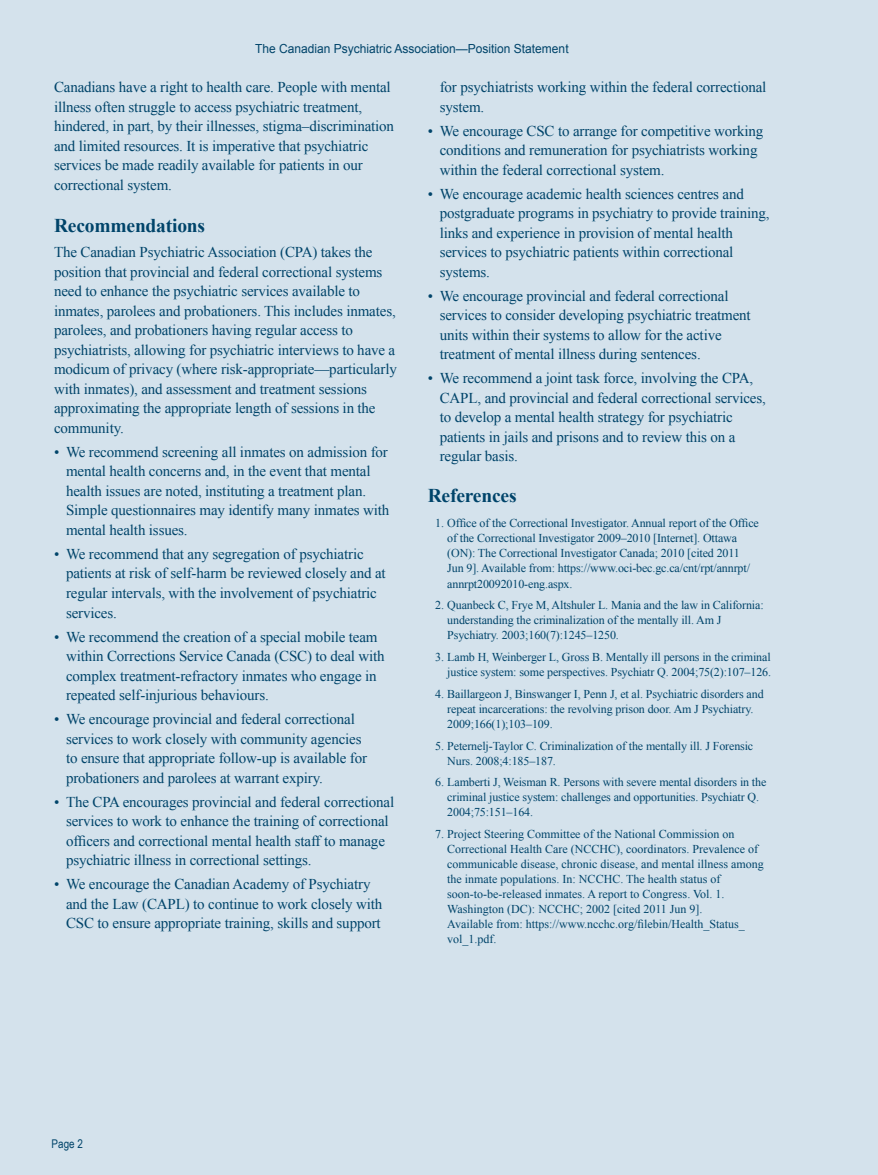
<style>
.page{position:relative;width:878px;height:1175px;background:#fff}
.page>*{position:absolute;margin:0;border:0;box-sizing:border-box;transform-origin:0 0}
.t1{font:700 19.5px "Times New Roman";letter-spacing:-.01em;color:#00446a}
.t2{font:15px/19.5px "Times New Roman";letter-spacing:-.01em;color:#00446a}
.t3{font:12.45px "Arial";color:#00446a;scale:.96 1}
.t4{font:12px/15px "Times New Roman";letter-spacing:-.01em;color:#00446a}
.t5{font:12px "Arial Narrow";color:#00446a}
</style>
<div class="page">
<div style="left:0;top:0;width:878px;height:1174px;background:#d4e2ec"></div>
<p class="t3" style="left:255px;top:40px;width:328px">The Canadian Psychiatric Association—Position Statement</p>
<p class="t2" style="left:54px;top:77px;width:341px">Canadians have a right to health care. People with mental illness often struggle to access psychiatric treatment, hindered, in part, by their illnesses, stigma–discrimination and limited resources. It is imperative that psychiatric services be made readily available for patients in our correctional system.</p>
<h1 class="t1" style="left:54px;top:212px;width:153px">Recommendations</h1>
<p class="t2" style="left:54px;top:242px;width:344px">The Canadian Psychiatric Association (CPA) takes the position that provincial and federal correctional systems need to enhance the psychiatric services available to inmates, parolees and probationers. This includes inmates, parolees, and probationers having regular access to psychiatrists, allowing for psychiatric interviews to have a modicum of privacy (where risk-appropriate—particularly with inmates), and assessment and treatment sessions approximating the appropriate length of sessions in the community.</p>
<p class="t2" style="left:66px;top:442px;width:325px;text-indent:-12px">• We recommend screening all inmates on admission for mental health concerns and, in the event that mental health issues are noted, instituting a treatment plan.<br>Simple questionnaires may identify many inmates with mental health issues.</p>
<p class="t2" style="left:66px;top:544px;width:321px;text-indent:-12px">• We recommend that any segregation of psychiatric patients at risk of self-harm be reviewed closely and at regular intervals, with the involvement of psychiatric services.</p>
<p class="t2" style="left:66px;top:626px;width:320px;text-indent:-12px">• We recommend the creation of a special mobile team within Corrections Service Canada (CSC) to deal with complex treatment-refractory inmates who engage in repeated self-injurious behaviours.</p>
<p class="t2" style="left:66px;top:709px;width:302px;text-indent:-12px">• We encourage provincial and federal correctional services to work closely with community agencies to ensure that appropriate follow-up is available for probationers and parolees at warrant expiry.</p>
<p class="t2" style="left:66px;top:791px;width:330px;text-indent:-12px">• The CPA encourages provincial and federal correctional services to work to enhance the training of correctional officers and correctional mental health staff to manage psychiatric illness in correctional settings.</p>
<p class="t2" style="left:66px;top:874px;width:318px;text-indent:-12px">• We encourage the Canadian Academy of Psychiatry and the Law (CAPL) to continue to work closely with<br>CSC to ensure appropriate training, skills and support</p>
<p class="t2" style="left:440px;top:77px;width:328px">for psychiatrists working within the federal correctional system.</p>
<p class="t2" style="left:440px;top:121px;width:325px;text-indent:-12px">• We encourage CSC to arrange for competitive working conditions and remuneration for psychiatrists working within the federal correctional system.</p>
<p class="t2" style="left:440px;top:184px;width:331px;text-indent:-12px">• We encourage academic health sciences centres and postgraduate programs in psychiatry to provide training, links and experience in provision of mental health services to psychiatric patients within correctional systems.</p>
<p class="t2" style="left:440px;top:286px;width:312px;text-indent:-12px">• We encourage provincial and federal correctional services to consider developing psychiatric treatment units within their systems to allow for the active treatment of mental illness during sentences.</p>
<p class="t2" style="left:440px;top:368px;width:327px;text-indent:-12px">• We recommend a joint task force, involving the CPA, CAPL, and provincial and federal correctional services, to develop a mental health strategy for psychiatric patients in jails and prisons and to review this on a regular basis.</p>
<h1 class="t1" style="left:428px;top:482px;width:90px">References</h1>
<p class="t4" style="left:447px;top:516px;width:313px;text-indent:-12px">1. Office of the Correctional Investigator. Annual report of the Office of the Correctional Investigator 2009–2010 [Internet]. Ottawa (ON): The Correctional Investigator Canada; 2010 [cited 2011<br>Jun 9]. Available from: https://www.oci-bec.gc.ca/cnt/rpt/annrpt/ annrpt20092010-eng.aspx.</p>
<p class="t4" style="left:447px;top:597px;width:318px;text-indent:-12px">2. Quanbeck C, Frye M, Altshuler L. Mania and the law in California: understanding the criminalization of the mentally ill. Am J<br>Psychiatry. 2003;160(7):1245–1250.</p>
<p class="t4" style="left:435px;top:649px;width:337px;text-align:right">3. Lamb H, Weinberger L, Gross B. Mentally ill persons in the criminal justice system: some perspectives. Psychiatr Q. 2004;75(2):107–126.</p>
<p class="t4" style="left:447px;top:686px;width:318px;text-indent:-12px">4. Baillargeon J, Binswanger I, Penn J, et al. Psychiatric disorders and repeat incarcerations: the revolving prison door. Am J Psychiatry.<br>2009;166(1);103–109.</p>
<p class="t4" style="left:447px;top:738px;width:307px;text-indent:-12px">5. Peternelj-Taylor C. Criminalization of the mentally ill. J Forensic<br>Nurs. 2008;4:185–187.</p>
<p class="t4" style="left:447px;top:774px;width:320px;text-indent:-12px">6. Lamberti J, Weisman R. Persons with severe mental disorders in the criminal justice system: challenges and opportunities. Psychiatr Q.<br>2004;75:151–164.</p>
<p class="t4" style="left:447px;top:826px;width:318px;text-indent:-12px">7. Project Steering Committee of the National Commission on Correctional Health Care (NCCHC), coordinators. Prevalence of communicable disease, chronic disease, and mental illness among the inmate populations. In: NCCHC. The health status of soon-to-be-released inmates. A report to Congress. Vol. 1.<br>Washington (DC): NCCHC; 2002 [cited 2011 Jun 9].<br>Available from: https://www.ncchc.org/filebin/Health_Status_ vol_1.pdf.</p>
<p class="t5" style="left:52px;top:1135px;width:33px">Page 2</p>
</div>
